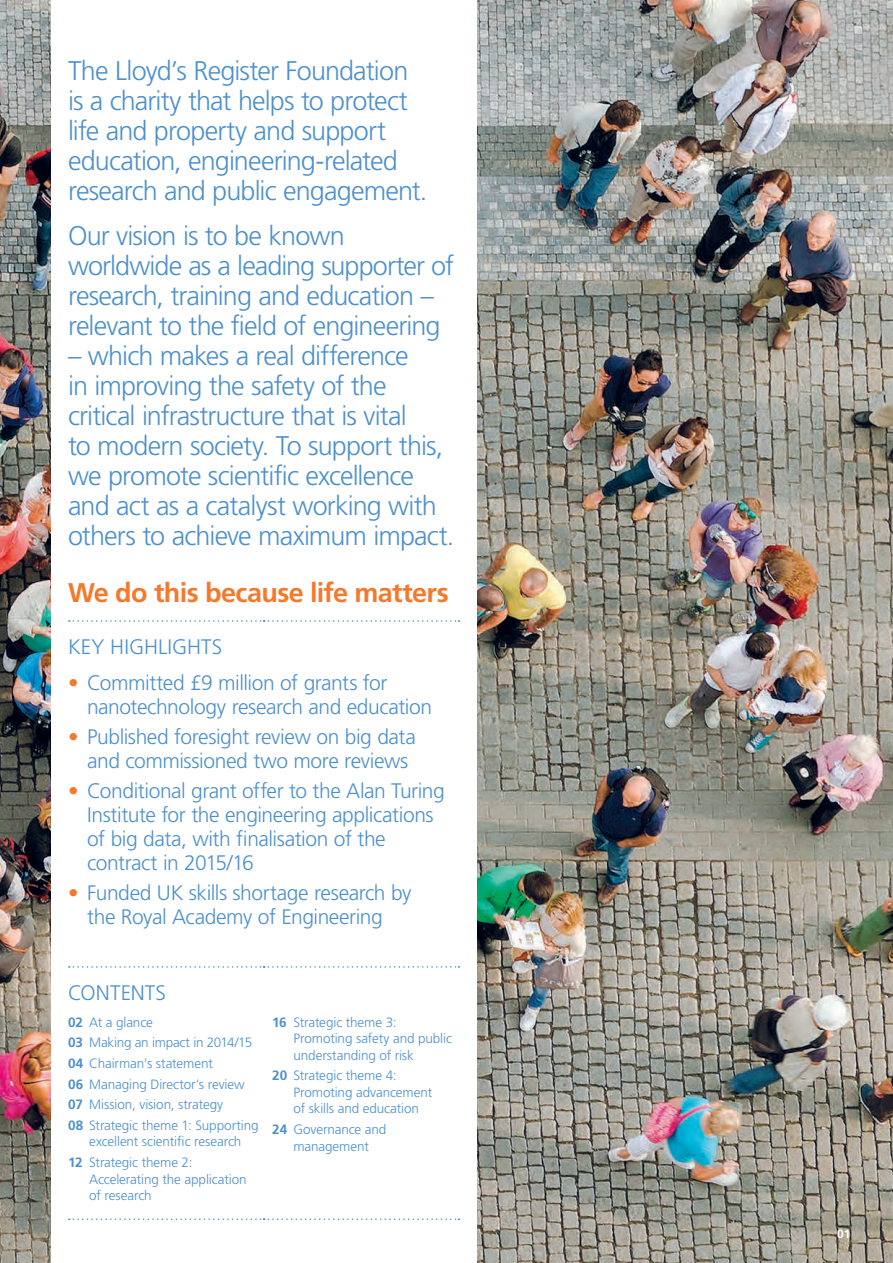
<style>
.page{position:relative;width:893px;height:1263px;background:#fff}
.page>*{position:absolute;margin:0;border:0;box-sizing:border-box;transform-origin:0 0}
.Quote_18_20pt{font:300 27px/30px "Frutiger LT Std";letter-spacing:-.035em;color:#4d90cc}
.Quote_18_20pt-2{font:700 27px "Frutiger LT Std";letter-spacing:-.025em;color:#f4792a}
.Intro_head_14_16pt{font:300 21px/24px "Frutiger LT Std";letter-spacing:-.02em;color:#4d90cc}
.Intro_head_14_16pt-2{font:300 21px "Frutiger LT Std";color:#4d90cc}
.Intro_head_14_16pt-3{font:300 21px "Frutiger LT Std";letter-spacing:.005em;color:#4d90cc}
.Body_copy_9_11pt{font:300 13.5px/16.5px "Frutiger LT Std";letter-spacing:-.01em;color:#4d90cc}
.Folios{font:700 12px "Frutiger LT Std";color:#fff}
.s1{color:#f4792a}
.s2{font-weight:700}
</style>
<div class="page">
<img style="left:0;top:0;width:893px;height:1263px">
<div style="left:51px;top:0;width:425px;height:1263px;background:#fff"></div>
<svg style="left:69px;top:620px;width:390px;height:2px"></svg>
<svg style="left:69px;top:966px;width:390px;height:2px"></svg>
<svg style="left:69px;top:1218px;width:390px;height:2px"></svg>
<p class="Quote_18_20pt" style="left:68px;top:56px;width:361px">The Lloyd’s Register Foundation is a charity that helps to protect life and property and support education, engineering-related research and public engagement.</p>
<p class="Quote_18_20pt" style="left:68px;top:221px;width:388px">Our vision is to be known worldwide as a leading supporter of research, training and education – relevant to the field of engineering</p>
<p class="Quote_18_20pt" style="left:68px;top:341px;width:388px">– which makes a real difference<br>in improving the safety of the critical infrastructure that is vital<br>to modern society. To support this, we promote scientific excellence and act as a catalyst working with others to achieve maximum impact.</p>
<p class="Quote_18_20pt-2" style="left:68px;top:576px;width:382px">We do this because life matters</p>
<p class="Intro_head_14_16pt-2" style="left:68px;top:635px;width:156px">KEY HIGHLIGHTS</p>
<p class="Intro_head_14_16pt" style="left:87px;top:671px;width:347px;text-indent:-19px"><span class="s1">•</span> Committed £9 million of grants for nanotechnology research and education</p>
<p class="Intro_head_14_16pt" style="left:68px;top:725px;width:349px;text-align:center"><span class="s1">•</span> Published foresight review on big data and commissioned two more reviews</p>
<p class="Intro_head_14_16pt" style="left:87px;top:779px;width:359px;text-indent:-19px"><span class="s1">•</span> Conditional grant offer to the Alan Turing Institute for the engineering applications of big data, with finalisation of the contract in 2015/16</p>
<p class="Intro_head_14_16pt" style="left:68px;top:881px;width:345px;text-align:center"><span class="s1">•</span> Funded UK skills shortage research by the Royal Academy of Engineering</p>
<p class="Intro_head_14_16pt-3" style="left:68px;top:980px;width:99px">CONTENTS</p>
<p class="Body_copy_9_11pt" style="left:68px;top:1014px;width:86px"><span class="s2">02</span> At a glance</p>
<p class="Body_copy_9_11pt" style="left:68px;top:1035px;width:186px"><span class="s2">03</span> Making an impact in 2014/15</p>
<p class="Body_copy_9_11pt" style="left:68px;top:1055px;width:146px"><span class="s2">04</span> Chairman’s statement</p>
<p class="Body_copy_9_11pt" style="left:68px;top:1076px;width:178px"><span class="s2">06</span> Managing Director’s review</p>
<p class="Body_copy_9_11pt" style="left:68px;top:1096px;width:157px"><span class="s2">07</span> Mission, vision, strategy</p>
<p class="Body_copy_9_11pt" style="left:68px;top:1117px;width:192px;text-align:center"><span class="s2">08</span> Strategic theme 1: Supporting excellent scientific research</p>
<p class="Body_copy_9_11pt" style="left:89px;top:1154px;width:159px;text-indent:-21px"><span class="s2">12</span> Strategic theme 2:<br>Accelerating the application of research</p>
<p class="Body_copy_9_11pt" style="left:293px;top:1014px;width:160px;text-indent:-21px"><span class="s2">16</span> Strategic theme 3:<br>Promoting safety and public understanding of risk</p>
<p class="Body_copy_9_11pt" style="left:293px;top:1068px;width:140px;text-indent:-21px"><span class="s2">20</span> Strategic theme 4:<br>Promoting advancement of skills and education</p>
<p class="Body_copy_9_11pt" style="left:272px;top:1121px;width:116px;text-align:center"><span class="s2">24</span> Governance and management</p>
<p class="Folios" style="left:837px;top:1227px;width:15px">01</p>
</div>
